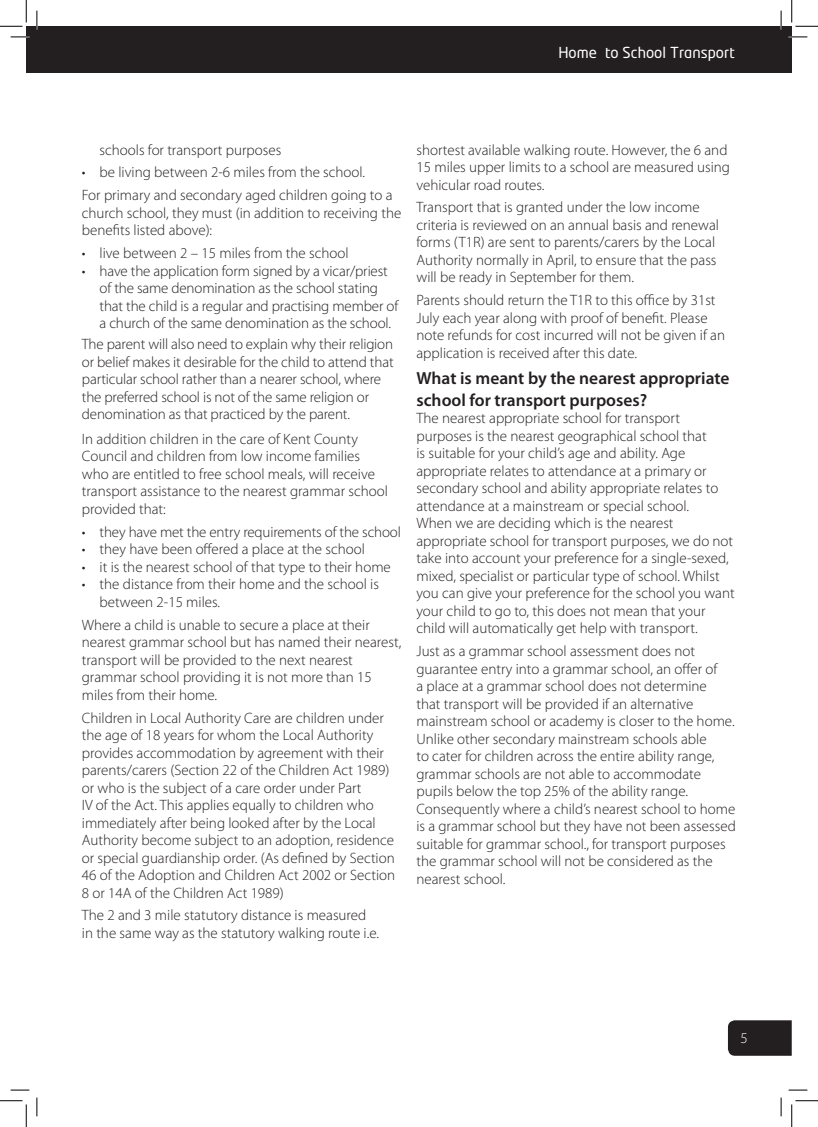
<style>
.page{position:relative;width:818px;height:1127px;background:#fff}
.page>*{position:absolute;margin:0;border:0;box-sizing:border-box;transform-origin:0 0}
.t1{font:600 17.5px/21.2px "Myriad Pro";color:#231f20}
._1_5mm_space{font:300 15px/17.5px "Myriad Pro";color:#231f20}
.t2{font:15px "Neo Tech";color:#fff}
.t3{font:300 15px "Myriad Pro";color:#fff}
</style>
<div class="page">
<div style="left:37px;top:26px;width:755px;height:46px;background:#231f20"></div>
<div style="left:26px;top:26px;width:11px;height:46px;background:#231f20"></div>
<div style="left:728px;top:1020px;width:64px;height:35px;background:#231f20"></div>
<svg style="left:11px;top:36px;width:18px;height:2px"></svg>
<svg style="left:788px;top:36px;width:19px;height:2px"></svg>
<svg style="left:11px;top:1089px;width:18px;height:1px"></svg>
<svg style="left:788px;top:1089px;width:19px;height:1px"></svg>
<svg style="left:36px;top:11px;width:2px;height:18px"></svg>
<svg style="left:36px;top:1097px;width:2px;height:18px"></svg>
<svg style="left:780px;top:11px;width:2px;height:18px"></svg>
<svg style="left:780px;top:1097px;width:2px;height:18px"></svg>
<svg style="left:0;top:0;width:27px;height:27px"></svg>
<svg style="left:0;top:1100px;width:27px;height:26px"></svg>
<svg style="left:791px;top:0;width:27px;height:27px"></svg>
<svg style="left:791px;top:1100px;width:27px;height:26px"></svg>
<p class="t2" style="left:558px;top:45px;width:178px">Home to School Transport</p>
<p class="_1_5mm_space" style="left:100px;top:141px;width:183px">schools for transport purposes</p>
<p class="_1_5mm_space" style="left:82px;top:163px;width:285px">• be living between 2-6 miles from the school.</p>
<p class="_1_5mm_space" style="left:82px;top:186px;width:321px">For primary and secondary aged children going to a church school, they must (in addition to receiving the benefits listed above):</p>
<p class="_1_5mm_space" style="left:82px;top:244px;width:268px">• live between 2 – 15 miles from the school</p>
<p class="_1_5mm_space" style="left:100px;top:261px;width:300px;text-indent:-18px">• have the application form signed by a vicar/priest of the same denomination as the school stating that the child is a regular and practising member of a church of the same denomination as the school.</p>
<p class="_1_5mm_space" style="left:82px;top:335px;width:313px">The parent will also need to explain why their religion or belief makes it desirable for the child to attend that particular school rather than a nearer school, where the preferred school is not of the same religion or denomination as that practiced by the parent.</p>
<p class="_1_5mm_space" style="left:82px;top:430px;width:308px">In addition children in the care of Kent County Council and children from low income families who are entitled to free school meals, will receive transport assistance to the nearest grammar school provided that:</p>
<p class="_1_5mm_space" style="left:82px;top:522px;width:320px">• they have met the entry requirements of the school</p>
<p class="_1_5mm_space" style="left:82px;top:540px;width:284px">• they have been offered a place at the school</p>
<p class="_1_5mm_space" style="left:82px;top:557px;width:310px">• it is the nearest school of that type to their home</p>
<p class="_1_5mm_space" style="left:100px;top:575px;width:281px;text-indent:-18px">• the distance from their home and the school is between 2-15 miles.</p>
<p class="_1_5mm_space" style="left:82px;top:615px;width:321px">Where a child is unable to secure a place at their nearest grammar school but has named their nearest, transport will be provided to the next nearest grammar school providing it is not more than 15 miles from their home.</p>
<p class="_1_5mm_space" style="left:82px;top:708px;width:315px">Children in Local Authority Care are children under the age of 18 years for whom the Local Authority provides accommodation by agreement with their parents/carers (Section 22 of the Children Act 1989) or who is the subject of a care order under Part<br>IV of the Act. This applies equally to children who immediately after being looked after by the Local Authority become subject to an adoption, residence or special guardianship order. (As defined by Section 46 of the Adoption and Children Act 2002 or Section 8 or 14A of the Children Act 1989)</p>
<p class="_1_5mm_space" style="left:82px;top:906px;width:299px">The 2 and 3 mile statutory distance is measured in the same way as the statutory walking route i.e.</p>
<p class="_1_5mm_space" style="left:416px;top:141px;width:315px">shortest available walking route. However, the 6 and<br>15 miles upper limits to a school are measured using vehicular road routes.</p>
<p class="_1_5mm_space" style="left:416px;top:198px;width:304px">Transport that is granted under the low income criteria is reviewed on an annual basis and renewal forms (T1R) are sent to parents/carers by the Local Authority normally in April, to ensure that the pass will be ready in September for them.</p>
<p class="_1_5mm_space" style="left:416px;top:291px;width:310px">Parents should return the T1R to this office by 31st July each year along with proof of benefit. Please note refunds for cost incurred will not be given if an application is received after this date.</p>
<p class="t1" style="left:416px;top:367px;width:314px">What is meant by the nearest appropriate school for transport purposes?</p>
<p class="_1_5mm_space" style="left:416px;top:409px;width:303px">The nearest appropriate school for transport purposes is the nearest geographical school that is suitable for your child’s age and ability. Age appropriate relates to attendance at a primary or secondary school and ability appropriate relates to attendance at a mainstream or special school.</p>
<p class="_1_5mm_space" style="left:416px;top:514px;width:320px">When we are deciding which is the nearest appropriate school for transport purposes, we do not take into account your preference for a single-sexed, mixed, specialist or particular type of school. Whilst you can give your preference for the school you want your child to go to, this does not mean that your child will automatically get help with transport.</p>
<p class="_1_5mm_space" style="left:416px;top:642px;width:321px">Just as a grammar school assessment does not guarantee entry into a grammar school, an offer of<br>a place at a grammar school does not determine<br>that transport will be provided if an alternative mainstream school or academy is closer to the home.<br>Unlike other secondary mainstream schools able<br>to cater for children across the entire ability range, grammar schools are not able to accommodate pupils below the top 25% of the ability range.<br>Consequently where a child’s nearest school to home is a grammar school but they have not been assessed suitable for grammar school., for transport purposes the grammar school will not be considered as the nearest school.</p>
<p class="t3" style="left:740px;top:1028px;width:9px">5</p>
</div>
